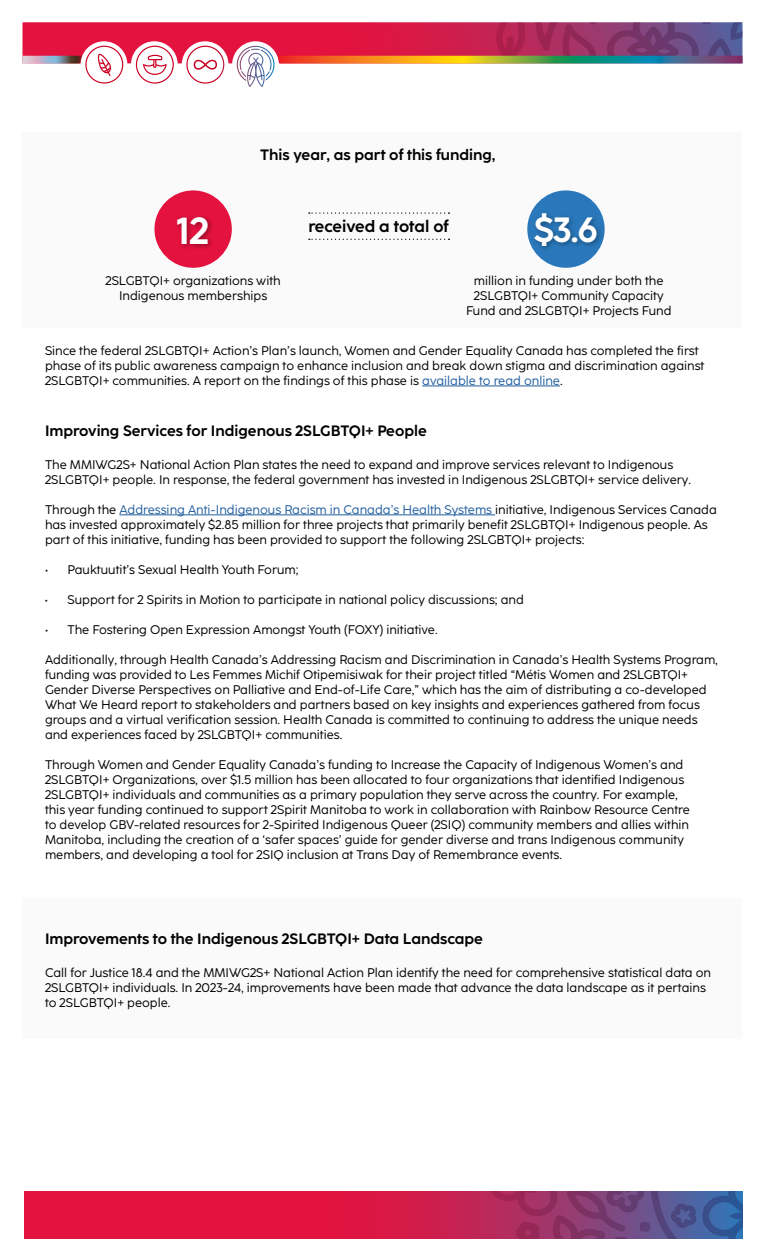
<style>
.page{position:relative;width:765px;height:1260px;background:#fff}
.page>*{position:absolute;margin:0;border:0;box-sizing:border-box;transform-origin:0 0}
.t1{font:700 37.5px "Coco Sharp";color:#fff}
.t2{font:700 35px "Coco Sharp";color:#fff}
.t3{font:700 16.38px "Coco Sharp";color:#000}
.t4{font:700 15px "Coco Sharp";color:#000}
.t5{font:12.5px/15px "Coco Sharp";color:#000}
.s1{color:#215e9e}
</style>
<div class="page">
<div style="left:22px;top:132px;width:720px;height:196px;background:#fafafa"></div>
<div style="left:22px;top:898px;width:720px;height:141px;background:#fafafa"></div>
<svg style="left:25px;top:1192px;width:463px;height:46px;background:#dd1542"></svg>
<svg style="left:488px;top:1192px;width:255px;height:46px;background:#74457c"></svg>
<hr style="left:422px;top:386px;width:138px;height:1px;background:#215e9e">
<svg style="left:22px;top:22px;width:720px;height:65px"></svg>
<svg style="left:309px;top:239px;width:140px;height:1px"></svg>
<svg style="left:309px;top:212px;width:140px;height:2px"></svg>
<hr style="left:119px;top:515px;width:376px;height:1px;background:#215e9e">
<div style="left:154px;top:190px;width:78px;height:78px;background:#e4123e;border-radius:50%"></div>
<div style="left:174px;top:214px;width:41px;height:37px;background:#000;opacity:.35"></div>
<div style="left:527px;top:190px;width:78px;height:78px;background:#2a78bb;border-radius:50%"></div>
<div style="left:531px;top:210px;width:72px;height:42px;background:#000;opacity:.35"></div>
<h1 class="t1" style="left:177px;top:205px;width:34px">12</h1>
<p class="t4" style="left:260px;top:144px;width:237px">This year, as part of this funding,</p>
<h3 class="t3" style="left:308px;top:215px;width:142px">received a total of</h3>
<h2 class="t2" style="left:534px;top:205px;width:66px">$3.6</h2>
<p class="t5" style="left:106px;top:273px;width:177px;text-align:center">2SLGBTQI+ organizations with<br>Indigenous memberships</p>
<p class="t5" style="left:466px;top:273px;width:207px;text-align:center">million in funding under both the<br>2SLGBTQI+ Community Capacity<br>Fund and 2SLGBTQI+ Projects Fund</p>
<p class="t5" style="left:45px;top:343px;width:661px">Since the federal 2SLGBTQI+ Action’s Plan’s launch, Women and Gender Equality Canada has completed the first phase of its public awareness campaign to enhance inclusion and break down stigma and discrimination against<br>2SLGBTQI+ communities. A report on the findings of this phase is <span class="s1">available to read online</span>.</p>
<p class="t4" style="left:45px;top:420px;width:383px">Improving Services for Indigenous 2SLGBTQI+ People</p>
<p class="t5" style="left:45px;top:457px;width:648px">The MMIWG2S+ National Action Plan states the need to expand and improve services relevant to Indigenous<br>2SLGBTQI+ people. In response, the federal government has invested in Indigenous 2SLGBTQI+ service delivery.</p>
<p class="t5" style="left:45px;top:502px;width:673px">Through the <span class="s1">Addressing Anti-Indigenous Racism in Canada’s Health Systems</span> initiative, Indigenous Services Canada has invested approximately $2.85 million for three projects that primarily benefit 2SLGBTQI+ Indigenous people. As part of this initiative, funding has been provided to support the following 2SLGBTQI+ projects:</p>
<p class="t5" style="left:45px;top:562px;width:255px">• Pauktuutit’s Sexual Health Youth Forum;</p>
<p class="t5" style="left:45px;top:592px;width:480px">• Support for 2 Spirits in Motion to participate in national policy discussions; and</p>
<p class="t5" style="left:45px;top:622px;width:394px">• The Fostering Open Expression Amongst Youth (FOXY) initiative.</p>
<p class="t5" style="left:45px;top:652px;width:674px">Additionally, through Health Canada’s Addressing Racism and Discrimination in Canada’s Health Systems Program, funding was provided to Les Femmes Michif Otipemisiwak for their project titled “Métis Women and 2SLGBTQI+ Gender Diverse Perspectives on Palliative and End-of-Life Care,” which has the aim of distributing a co-developed What We Heard report to stakeholders and partners based on key insights and experiences gathered from focus groups and a virtual verification session. Health Canada is committed to continuing to address the unique needs and experiences faced by 2SLGBTQI+ communities.</p>
<p class="t5" style="left:45px;top:757px;width:646px">Through Women and Gender Equality Canada’s funding to Increase the Capacity of Indigenous Women’s and 2SLGBTQI+ Organizations, over $1.5 million has been allocated to four organizations that identified Indigenous 2SLGBTQI+ individuals and communities as a primary population they serve across the country. For example, this year funding continued to support 2Spirit Manitoba to work in collaboration with Rainbow Resource Centre to develop GBV-related resources for 2-Spirited Indigenous Queer (2SIQ) community members and allies within Manitoba, including the creation of a ‘safer spaces’ guide for gender diverse and trans Indigenous community members, and developing a tool for 2SIQ inclusion at Trans Day of Remembrance events.</p>
<p class="t4" style="left:45px;top:929px;width:440px">Improvements to the Indigenous 2SLGBTQI+ Data Landscape</p>
<p class="t5" style="left:45px;top:966px;width:668px">Call for Justice 18.4 and the MMIWG2S+ National Action Plan identify the need for comprehensive statistical data on<br>2SLGBTQI+ individuals. In 2023-24, improvements have been made that advance the data landscape as it pertains to 2SLGBTQI+ people.</p>
</div>
